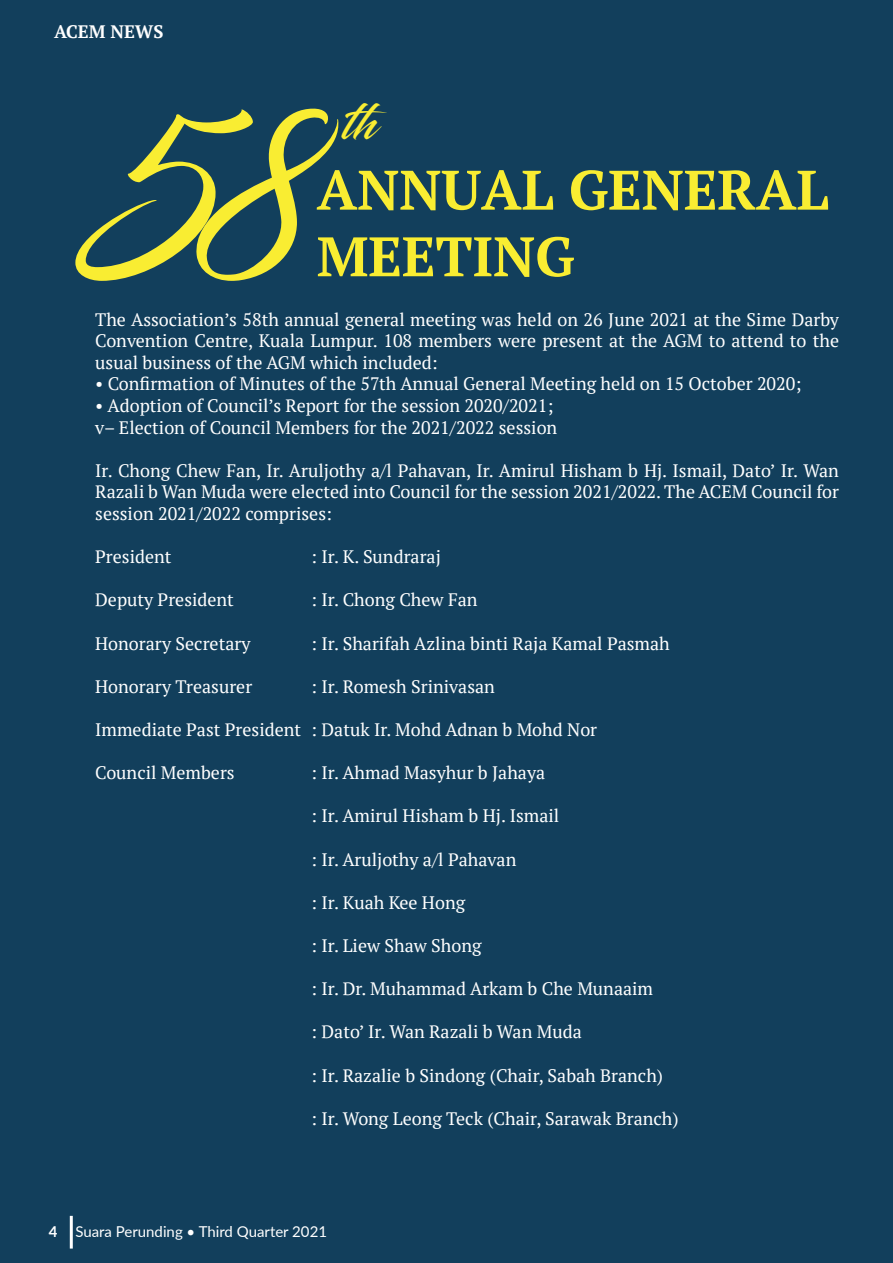
<style>
.page{position:relative;width:893px;height:1263px;background:#123f5c}
.page>*{position:absolute;margin:0;border:0;box-sizing:border-box;transform-origin:0 0}
.t1{font:185.4px "Blacksword";color:#f9ed32}
.t2{font:700 55.5px "PT Serif";color:#f9ed32}
.t3{font:48.9px "Blacksword";color:#f9ed32}
.t4{font:18px/21.6px "PT Serif";color:#fff;text-align:justify}
.t5{font:700 18px "PT Serif";color:#fff}
.t6{font:15px "Lato";color:#fff}
.s1{font-weight:700}
</style>
<div class="page">
<hr style="left:70px;top:1216px;width:3px;height:32px;background:#fff">
<p class="t5" style="left:54px;top:20px;width:111px">ACEM NEWS</p>
<h3 class="t3" style="left:342px;top:93px;width:47px">th</h3>
<h1 class="t1" style="left:95px;top:89px;width:221px">58</h1>
<h2 class="t2" style="left:317px;top:153px;width:514px">ANNUAL GENERAL</h2>
<h2 class="t2" style="left:317px;top:219px;width:259px">MEETING</h2>
<p class="t4" style="left:95px;top:308px;width:745px">The Association’s 58th annual general meeting was held on 26 June 2021 at the Sime Darby Convention Centre, Kuala Lumpur. 108 members were present at the AGM to attend to the usual business of the AGM which included:</p>
<p class="t4" style="left:95px;top:373px;width:708px">• Confirmation of Minutes of the 57th Annual General Meeting held on 15 October 2020;</p>
<p class="t4" style="left:95px;top:395px;width:464px">• Adoption of Council’s Report for the session 2020/2021; v– Election of Council Members for the 2021/2022 session</p>
<p class="t4" style="left:95px;top:459px;width:745px">Ir. Chong Chew Fan, Ir. Aruljothy a/l Pahavan, Ir. Amirul Hisham b Hj. Ismail, Dato’ Ir. Wan Razali b Wan Muda were elected into Council for the session 2021/2022. The ACEM Council for session 2021/2022 comprises:</p>
<p class="t4" style="left:95px;top:546px;width:78px">President</p>
<p class="t4" style="left:311px;top:546px;width:131px">: Ir. K. Sundraraj</p>
<p class="t4" style="left:95px;top:589px;width:140px">Deputy President</p>
<p class="t4" style="left:311px;top:589px;width:168px">: Ir. Chong Chew Fan</p>
<p class="t4" style="left:95px;top:632px;width:157px">Honorary Secretary</p>
<p class="t4" style="left:311px;top:632px;width:360px">: Ir. Sharifah Azlina binti Raja Kamal Pasmah</p>
<p class="t4" style="left:95px;top:675px;width:159px">Honorary Treasurer</p>
<p class="t4" style="left:311px;top:675px;width:185px">: Ir. Romesh Srinivasan</p>
<p class="t4" style="left:95px;top:719px;width:503px">Immediate Past President : Datuk Ir. Mohd Adnan b Mohd Nor</p>
<p class="t4" style="left:95px;top:762px;width:141px">Council Members</p>
<p class="t4" style="left:311px;top:762px;width:235px">: Ir. Ahmad Masyhur b Jahaya</p>
<p class="t4" style="left:311px;top:805px;width:250px">: Ir. Amirul Hisham b Hj. Ismail</p>
<p class="t4" style="left:311px;top:848px;width:207px">: Ir. Aruljothy a/l Pahavan</p>
<p class="t4" style="left:311px;top:891px;width:155px">: Ir. Kuah Kee Hong</p>
<p class="t4" style="left:311px;top:935px;width:172px">: Ir. Liew Shaw Shong</p>
<p class="t4" style="left:311px;top:978px;width:343px">: Ir. Dr. Muhammad Arkam b Che Munaaim</p>
<p class="t4" style="left:311px;top:1021px;width:272px">: Dato’ Ir. Wan Razali b Wan Muda</p>
<p class="t4" style="left:311px;top:1064px;width:353px">: Ir. Razalie b Sindong (Chair, Sabah Branch)</p>
<p class="t4" style="left:311px;top:1107px;width:369px">: Ir. Wong Leong Teck (Chair, Sarawak Branch)</p>
<p class="t6" style="left:49px;top:1221px;width:280px"><span class="s1">4</span> Suara Perunding • Third Quarter 2021</p>
</div>
